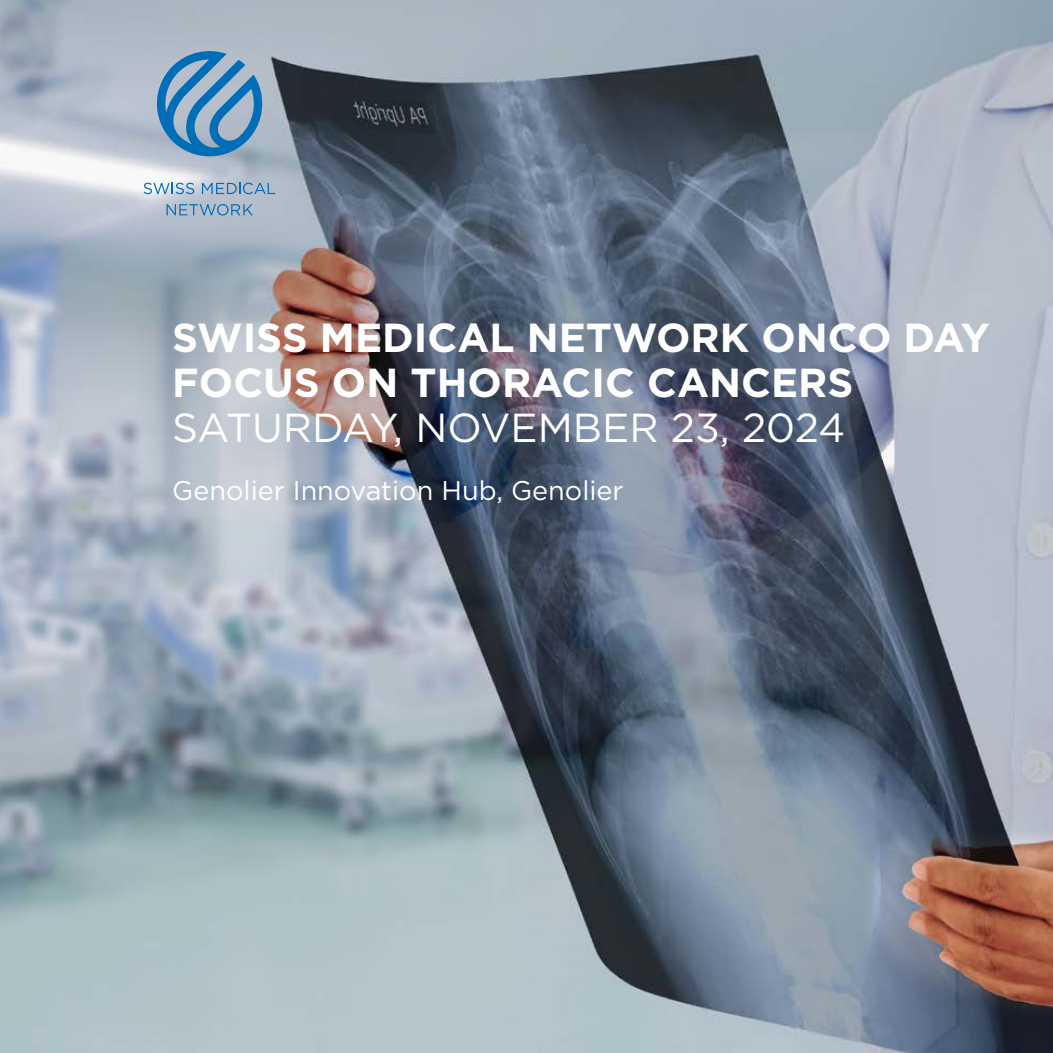
<style>
.page{position:relative;width:1053px;height:1053px;background:#fff}
.page>*{position:absolute;margin:0;border:0;box-sizing:border-box;transform-origin:0 0}
.t1{font:700 40.5px/45px "Gotham";color:#fff}
.t2{font:40.5px "Gotham";color:#fff}
.t3{font:27px "Gotham";color:#fff}
</style>
<div class="page">
<img style="left:0;top:0;width:1052px;height:1052px">
<svg style="left:152px;top:51px;width:115px;height:107px;background:#709ec1"></svg>
<svg style="left:144px;top:183px;width:50px;height:11px"></svg>
<svg style="left:202px;top:183px;width:73px;height:11px"></svg>
<svg style="left:166px;top:204px;width:87px;height:11px"></svg>
<p class="t1" style="left:172px;top:314px;width:819px">SWISS MEDICAL NETWORK ONCO DAY<br>FOCUS ON THORACIC CANCERS</p>
<p class="t2" style="left:172px;top:401px;width:674px">SATURDAY, NOVEMBER 23, 2024</p>
<p class="t3" style="left:172px;top:472px;width:452px">Genolier Innovation Hub, Genolier</p>
</div>
